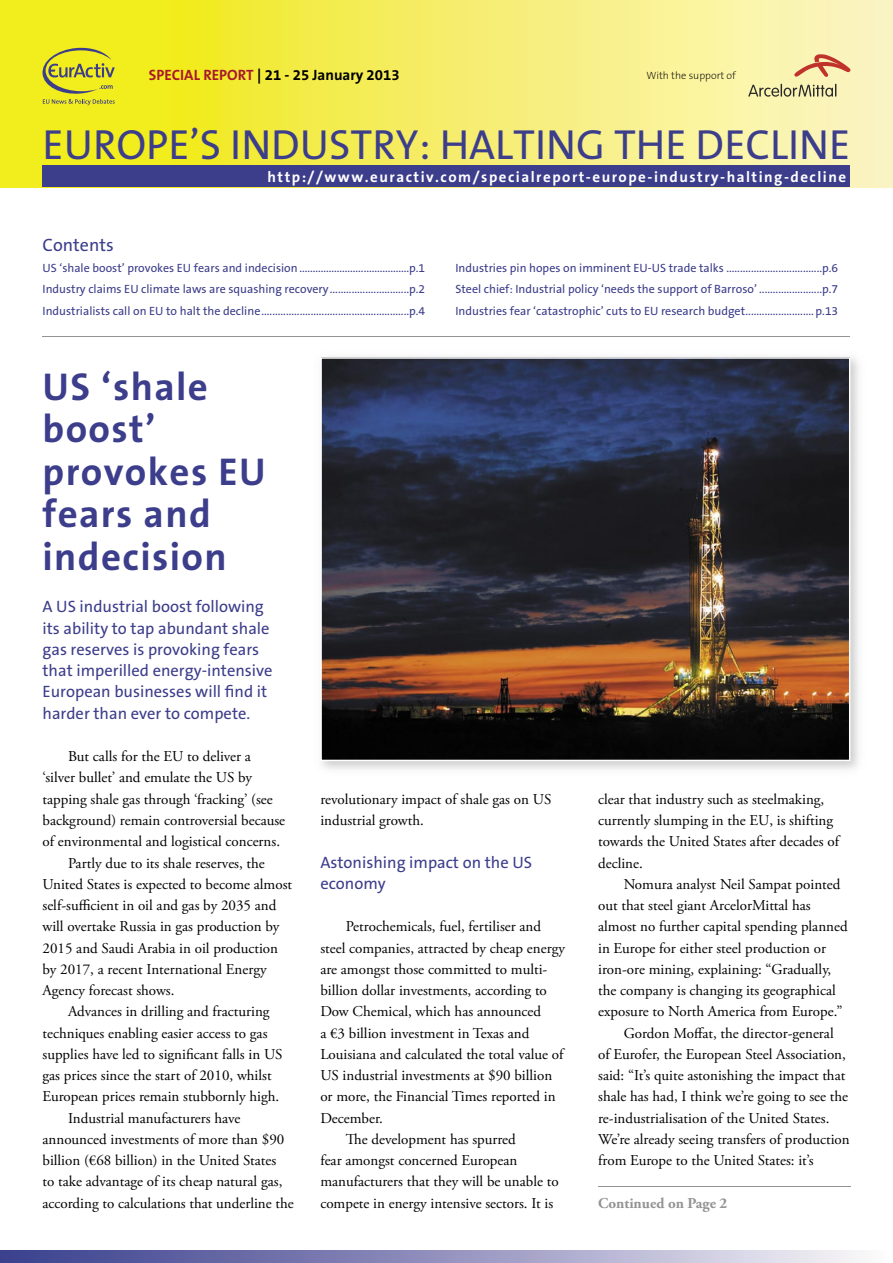
<style>
.page{position:relative;width:893px;height:1263px;background:#fff}
.page>*{position:absolute;margin:0;border:0;box-sizing:border-box;transform-origin:0 0}
.t1{font:42.3px "The Sans B5 Plain";color:#3c3d8b}
.t2{font:700 39px/42.5px "The Sans B7";letter-spacing:.035em;color:#3c3d8b}
.t3{font:18px "The Sans B5 Plain";color:#3c3d8b}
.t4{font:16.5px/21.3px "The Sans B5 Plain";color:#3c3d8b}
.t5{font:15px/21.3px "Adobe Garamond Pro";color:#000}
.t6{font:700 15px "The Sans B7";letter-spacing:.1em;color:#fff}
.t7{font:700 15px "The Sans B7";color:#000}
.t8{font:700 15px "Adobe Garamond Pro";color:#939393}
.t9{font:12px/21.3px "The Sans B5 Plain";color:#3c3d8b;text-align:justify}
.t10{font:200 10.5px "The Sans B2";color:#000}
.s1{color:#a9192d}
</style>
<div class="page">
<svg style="left:0;top:0;width:893px;height:187px;background:#f4ed68"></svg>
<svg style="left:0;top:1250px;width:858px;height:13px;background:#9293be"></svg>
<div style="left:43px;top:166px;width:807px;height:21px;background:#3c3d8b"></div>
<svg style="left:42px;top:47px;width:73px;height:58px;background:#cdc931"></svg>
<img style="left:322px;top:358px;width:536px;height:411px">
<img style="left:321px;top:357px;width:529px;height:404px">
<hr style="left:598px;top:1186px;width:252px;height:1px;background:#939393">
<svg style="left:748px;top:84px;width:88px;height:13px"></svg>
<svg style="left:794px;top:54px;width:56px;height:23px"></svg>
<hr style="left:43px;top:336px;width:807px;height:1px;background:#939393">
<p class="t7" style="left:149px;top:67px;width:252px"><span class="s1">SPECIAL REPORT</span> | 21 - 25 January 2013</p>
<p class="t10" style="left:646px;top:70px;width:91px">With the support of</p>
<h1 class="t1" style="left:43px;top:122px;width:809px">EUROPE’S INDUSTRY: HALTING THE DECLINE</h1>
<p class="t6" style="left:267px;top:169px;width:580px">http://www.euractiv.com/specialreport-europe-industry-halting-decline</p>
<p class="t3" style="left:43px;top:235px;width:73px">Contents</p>
<p class="t9" style="left:43px;top:258px;width:384px">US ‘shale boost’ provokes EU fears and indecision .........................................p.1<br>Industry claims EU climate laws are squashing recovery .............................p.2<br>Industrialists call on EU to halt the decline ......................................................p.4</p>
<p class="t9" style="left:455px;top:258px;width:384px">Industries pin hopes on imminent EU-US trade talks ...................................p.6<br>Steel chief: Industrial policy ‘needs the support of Barroso’ .......................p.7<br>Industries fear ‘catastrophic’ cuts to EU research budget .........................p.13</p>
<h2 class="t2" style="left:43px;top:366px;width:225px">US ‘shale boost’ provokes EU fears and indecision</h2>
<p class="t4" style="left:43px;top:597px;width:232px">A US industrial boost following its ability to tap abundant shale gas reserves is provoking fears that imperilled energy-intensive<br>European businesses will find it harder than ever to compete.</p>
<p class="t5" style="left:68px;top:746px;width:184px">But calls for the EU to deliver a</p>
<p class="t5" style="left:43px;top:767px;width:211px">‘silver bullet’ and emulate the US by</p>
<p class="t5" style="left:43px;top:789px;width:232px">tapping shale gas through ‘fracking’ (see</p>
<p class="t5" style="left:43px;top:810px;width:244px">background) remain controversial because</p>
<p class="t5" style="left:43px;top:831px;width:239px">of environmental and logistical concerns.</p>
<p class="t5" style="left:68px;top:853px;width:198px">Partly due to its shale reserves, the</p>
<p class="t5" style="left:43px;top:874px;width:251px">United States is expected to become almost</p>
<p class="t5" style="left:43px;top:895px;width:235px">self-sufficient in oil and gas by 2035 and</p>
<p class="t5" style="left:43px;top:916px;width:238px">will overtake Russia in gas production by</p>
<p class="t5" style="left:43px;top:938px;width:237px">2015 and Saudi Arabia in oil production</p>
<p class="t5" style="left:43px;top:959px;width:226px">by 2017, a recent International Energy</p>
<p class="t5" style="left:43px;top:980px;width:134px">Agency forecast shows.</p>
<p class="t5" style="left:68px;top:1001px;width:203px">Advances in drilling and fracturing</p>
<p class="t5" style="left:43px;top:1023px;width:226px">techniques enabling easier access to gas</p>
<p class="t5" style="left:43px;top:1044px;width:242px">supplies have led to significant falls in US</p>
<p class="t5" style="left:43px;top:1065px;width:231px">gas prices since the start of 2010, whilst</p>
<p class="t5" style="left:43px;top:1086px;width:238px">European prices remain stubbornly high.</p>
<p class="t5" style="left:68px;top:1108px;width:174px">Industrial manufacturers have</p>
<p class="t5" style="left:43px;top:1129px;width:243px">announced investments of more than $90</p>
<p class="t5" style="left:43px;top:1150px;width:235px">billion (€68 billion) in the United States</p>
<p class="t5" style="left:43px;top:1171px;width:241px">to take advantage of its cheap natural gas,</p>
<p class="t5" style="left:43px;top:1193px;width:253px">according to calculations that underline the</p>
<p class="t5" style="left:320px;top:789px;width:232px">revolutionary impact of shale gas on US industrial growth.</p>
<p class="t4" style="left:320px;top:852px;width:213px">Astonishing impact on the US economy</p>
<p class="t5" style="left:346px;top:916px;width:197px">Petrochemicals, fuel, fertiliser and</p>
<p class="t5" style="left:320px;top:938px;width:246px">steel companies, attracted by cheap energy</p>
<p class="t5" style="left:320px;top:959px;width:229px">are amongst those committed to multi-</p>
<p class="t5" style="left:320px;top:980px;width:228px">billion dollar investments, according to</p>
<p class="t5" style="left:320px;top:1001px;width:222px">Dow Chemical, which has announced</p>
<p class="t5" style="left:320px;top:1023px;width:211px">a €3 billion investment in Texas and</p>
<p class="t5" style="left:320px;top:1044px;width:245px">Louisiana and calculated the total value of</p>
<p class="t5" style="left:320px;top:1065px;width:233px">US industrial investments at $90 billion</p>
<p class="t5" style="left:320px;top:1086px;width:237px">or more, the Financial Times reported in</p>
<p class="t5" style="left:320px;top:1108px;width:64px">December.</p>
<p class="t5" style="left:346px;top:1129px;width:172px">The development has spurred</p>
<p class="t5" style="left:320px;top:1150px;width:199px">fear amongst concerned European</p>
<p class="t5" style="left:320px;top:1171px;width:240px">manufacturers that they will be unable to</p>
<p class="t5" style="left:320px;top:1193px;width:234px">compete in energy intensive sectors. It is</p>
<p class="t5" style="left:598px;top:789px;width:242px">clear that industry such as steelmaking, currently slumping in the EU, is shifting towards the United States after decades of decline.</p>
<p class="t5" style="left:624px;top:874px;width:218px">Nomura analyst Neil Sampat pointed</p>
<p class="t5" style="left:598px;top:895px;width:214px">out that steel giant ArcelorMittal has</p>
<p class="t5" style="left:598px;top:916px;width:251px">almost no further capital spending planned</p>
<p class="t5" style="left:598px;top:938px;width:229px">in Europe for either steel production or</p>
<p class="t5" style="left:598px;top:959px;width:235px">iron-ore mining, explaining: “Gradually,</p>
<p class="t5" style="left:598px;top:980px;width:239px">the company is changing its geographical</p>
<p class="t5" style="left:598px;top:1001px;width:246px">exposure to North America from Europe.”</p>
<p class="t5" style="left:624px;top:1023px;width:212px">Gordon Moffat, the director-general</p>
<p class="t5" style="left:598px;top:1044px;width:249px">of Eurofer, the European Steel Association,</p>
<p class="t5" style="left:598px;top:1065px;width:249px">said: “It’s quite astonishing the impact that</p>
<p class="t5" style="left:598px;top:1086px;width:252px">shale has had, I think we’re going to see the</p>
<p class="t5" style="left:598px;top:1108px;width:233px">re-industrialisation of the United States.</p>
<p class="t5" style="left:598px;top:1129px;width:253px">We’re already seeing transfers of production</p>
<p class="t5" style="left:598px;top:1150px;width:217px">from Europe to the United States: it’s</p>
<p class="t8" style="left:598px;top:1194px;width:131px">Continued on Page 2</p>
</div>
